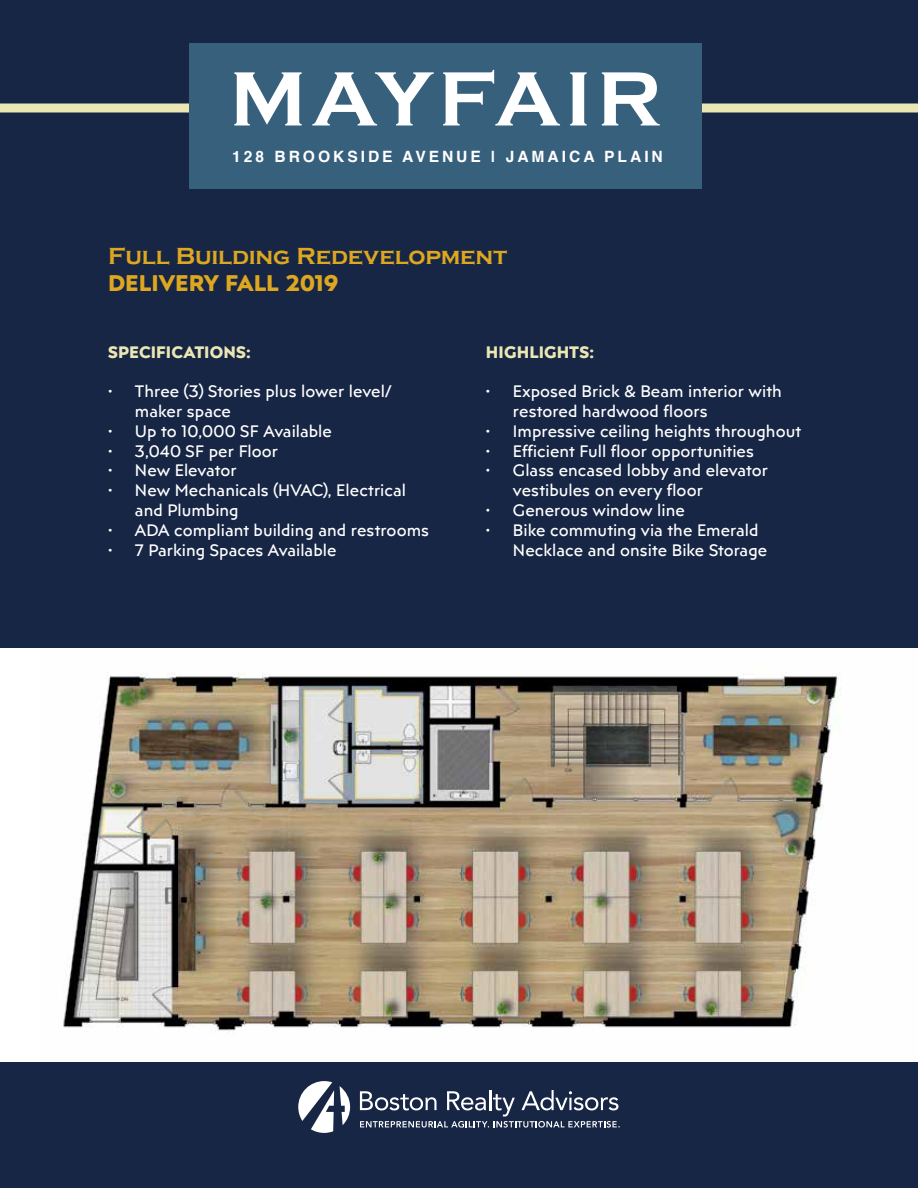
<style>
.page{position:relative;width:918px;height:1188px;background:#172645}
.page>*{position:absolute;margin:0;border:0;box-sizing:border-box;transform-origin:0 0}
.t1{font:700 79.65px "Copperplate Gothic";letter-spacing:.07em;color:#fff}
.t2{font:700 24px "Copperplate Gothic";letter-spacing:-.005em;color:#dea720}
.t3{font:700 22.5px "Posterama Text";letter-spacing:-.01em;color:#dea720}
.t4{font:16.5px/19.8px "Posterama Text";color:#fff}
.t5{font:700 16.5px "Posterama Text";letter-spacing:.005em;color:#ebe7b4}
.t6{font:700 15.6px "Helvetica";letter-spacing:.19em;color:#fff}
</style>
<div class="page">
<img style="left:40px;top:648px;width:878px;height:414px">
<div style="left:0;top:648px;width:40px;height:414px;background:#fff"></div>
<svg style="left:360px;top:1090px;width:260px;height:38px"></svg>
<svg style="left:340px;top:1086px;width:10px;height:39px"></svg>
<svg style="left:298px;top:1081px;width:36px;height:52px"></svg>
<div style="left:0;top:104px;width:918px;height:8px;background:#ebe7b4"></div>
<div style="left:189px;top:44px;width:513px;height:145px;background:#37607d"></div>
<h1 class="t1" style="left:230px;top:55px;width:433px">MAYFAIR</h1>
<p class="t6" style="left:232px;top:144px;width:432px">128 BROOKSIDE AVENUE | JAMAICA PLAIN</p>
<h2 class="t2" style="left:108px;top:242px;width:401px">Full Building Redevelopment</h2>
<h3 class="t3" style="left:108px;top:267px;width:232px">DELIVERY FALL 2019</h3>
<p class="t5" style="left:108px;top:340px;width:144px">SPECIFICATIONS:</p>
<p class="t4" style="left:135px;top:381px;width:258px;text-indent:-27px">• Three (3) Stories plus lower level/ maker space</p>
<p class="t4" style="left:108px;top:421px;width:226px">• Up to 10,000 SF Available</p>
<p class="t4" style="left:108px;top:440px;width:172px">• 3,040 SF per Floor</p>
<p class="t4" style="left:108px;top:460px;width:130px">• New Elevator</p>
<p class="t4" style="left:135px;top:480px;width:273px;text-indent:-27px">• New Mechanicals (HVAC), Electrical and Plumbing</p>
<p class="t4" style="left:108px;top:520px;width:323px">• ADA compliant building and restrooms</p>
<p class="t4" style="left:108px;top:539px;width:230px">• 7 Parking Spaces Available</p>
<p class="t5" style="left:486px;top:340px;width:110px">HIGHLIGHTS:</p>
<p class="t4" style="left:513px;top:381px;width:270px;text-indent:-27px">• Exposed Brick &amp; Beam interior with restored hardwood floors</p>
<p class="t4" style="left:486px;top:421px;width:317px">• Impressive ceiling heights throughout</p>
<p class="t4" style="left:486px;top:440px;width:270px">• Efficient Full floor opportunities</p>
<p class="t4" style="left:513px;top:460px;width:256px;text-indent:-27px">• Glass encased lobby and elevator vestibules on every floor</p>
<p class="t4" style="left:486px;top:500px;width:200px">• Generous window line</p>
<p class="t4" style="left:513px;top:520px;width:256px;text-indent:-27px">• Bike commuting via the Emerald<br>Necklace and onsite Bike Storage</p>
</div>
